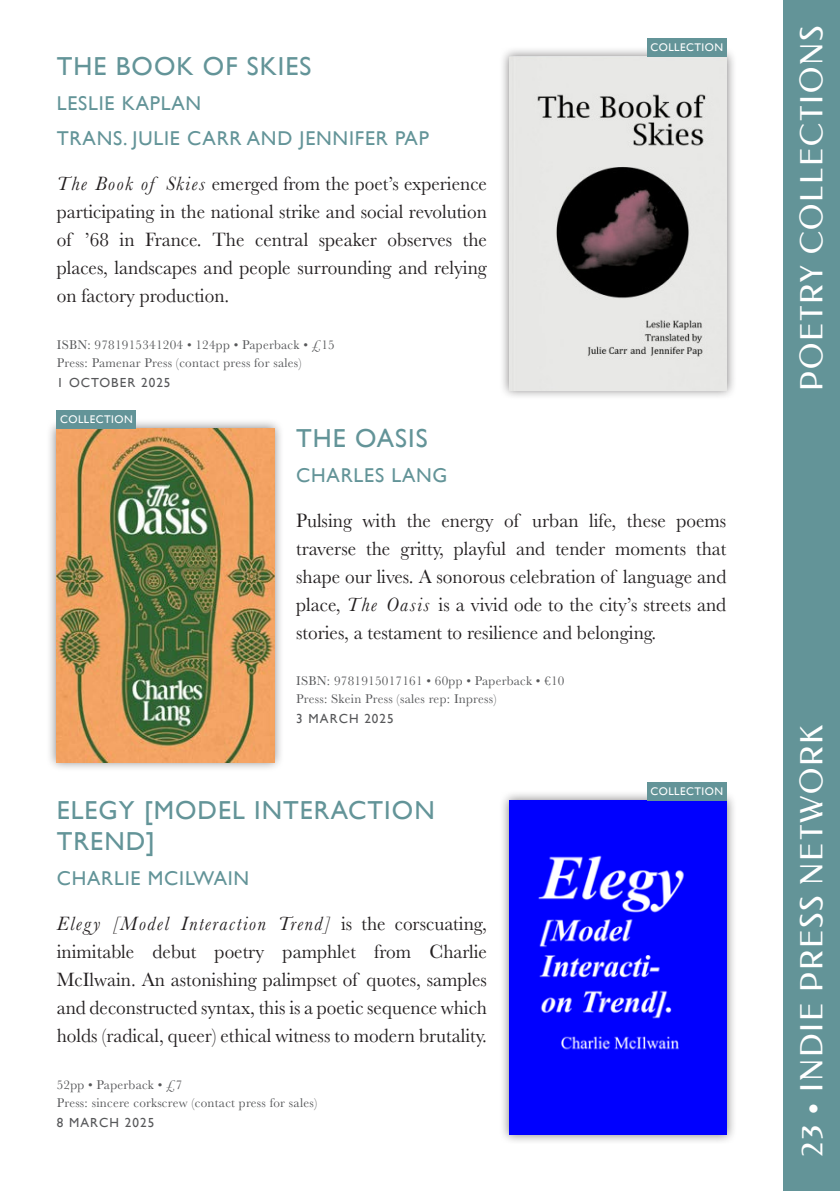
<style>
.page{position:relative;width:840px;height:1191px;background:#fff}
.page>*{position:absolute;margin:0;border:0;box-sizing:border-box;transform-origin:0 0}
.t1{font:30.8px "Federo";letter-spacing:.06em;color:#fff}
.book_titles{font:26px/31.2px "Gill Sans";letter-spacing:.04em;color:#639498}
.body_text{font:20px/28px "Baskerville";color:#231f20;text-align:justify;scale:.96 1}
.authors{font:20px "Gill Sans";letter-spacing:.04em;color:#639498}
.bibliog_line_2{font:13.2px "Baskerville";letter-spacing:.02em;color:#57585a}
.bibliographic_inform{font:13.2px "Baskerville";letter-spacing:.02em;color:#57585a}
.bibliographic_inform-2{font:13.2px "Gill Sans";letter-spacing:.08em;color:#57585a}
.authors-2{font:11px "Gill Sans";letter-spacing:.04em;color:#fff}
.s1{font-style:italic}
</style>
<div class="page">
<div style="left:782px;top:0;width:57px;height:1191px;background:#639498"></div>
<div style="left:46px;top:418px;width:238px;height:354px;background:#231f20;opacity:.57"></div>
<img style="left:57px;top:429px;width:217px;height:333px">
<div style="left:57px;top:410px;width:79px;height:19px;background:#639498"></div>
<div style="left:498px;top:46px;width:238px;height:354px;background:#231f20;opacity:.57"></div>
<img style="left:508px;top:57px;width:218px;height:333px">
<div style="left:646px;top:38px;width:80px;height:19px;background:#639498"></div>
<div style="left:498px;top:790px;width:238px;height:354px;background:#231f20;opacity:.57"></div>
<img style="left:508px;top:801px;width:218px;height:333px">
<div style="left:646px;top:782px;width:80px;height:19px;background:#639498"></div>
<p class="book_titles" style="left:57px;top:50px;width:256px">THE BOOK OF SKIES</p>
<p class="authors" style="left:57px;top:91px;width:146px">LESLIE KAPLAN</p>
<p class="authors" style="left:57px;top:127px;width:373px">TRANS. JULIE CARR AND JENNIFER PAP</p>
<p class="body_text" style="left:57px;top:170px;width:449px"><span class="s1">The Book of Skies</span> emerged from the poet’s experience participating in the national strike and social revolution of ’68 in France. The central speaker observes the places, landscapes and people surrounding and relying on factory production.</p>
<p class="bibliographic_inform" style="left:57px;top:336px;width:279px">ISBN: 9781915341204 • 124pp • Paperback • £15</p>
<p class="bibliog_line_2" style="left:57px;top:354px;width:246px">Press: Pamenar Press (contact press for sales)</p>
<p class="bibliographic_inform-2" style="left:57px;top:374px;width:115px">1 OCTOBER 2025</p>
<p class="authors-2" style="left:60px;top:413px;width:74px">COLLECTION</p>
<p class="authors-2" style="left:650px;top:41px;width:74px">COLLECTION</p>
<p class="book_titles" style="left:296px;top:422px;width:133px">THE OASIS</p>
<p class="authors" style="left:296px;top:463px;width:153px">CHARLES LANG</p>
<p class="body_text" style="left:296px;top:507px;width:449px">Pulsing with the energy of urban life, these poems traverse the gritty, playful and tender moments that shape our lives. A sonorous celebration of language and place, <span class="s1">The Oasis</span> is a vivid ode to the city’s streets and stories, a testament to resilience and belonging.</p>
<p class="bibliographic_inform" style="left:296px;top:672px;width:270px">ISBN: 9781915017161 • 60pp • Paperback • €10</p>
<p class="bibliog_line_2" style="left:296px;top:690px;width:202px">Press: Skein Press (sales rep: Inpress)</p>
<p class="bibliographic_inform-2" style="left:296px;top:711px;width:99px">3 MARCH 2025</p>
<p class="book_titles" style="left:57px;top:794px;width:379px">ELEGY [MODEL INTERACTION<br>TREND]</p>
<p class="authors" style="left:57px;top:867px;width:194px">CHARLIE MCILWAIN</p>
<p class="body_text" style="left:57px;top:910px;width:449px"><span class="s1">Elegy [Model Interaction Trend]</span> is the corscuating, inimitable debut poetry pamphlet from Charlie McIlwain. An astonishing palimpset of quotes, samples and deconstructed syntax, this is a poetic sequence which holds (radical, queer) ethical witness to modern brutality.</p>
<p class="bibliographic_inform" style="left:57px;top:1076px;width:127px">52pp • Paperback • £7</p>
<p class="bibliog_line_2" style="left:57px;top:1094px;width:262px">Press: sincere corkscrew (contact press for sales)</p>
<p class="bibliographic_inform-2" style="left:57px;top:1114px;width:99px">8 MARCH 2025</p>
<p class="authors-2" style="left:650px;top:785px;width:74px">COLLECTION</p>
<p class="t1" style="left:793px;top:391px;width:367px;rotate:-90deg">POETRY COLLECTIONS</p>
<p class="t1" style="left:793px;top:1157px;width:434px;rotate:-90deg">23 • INDIE PRESS NETWORK</p>
</div>
